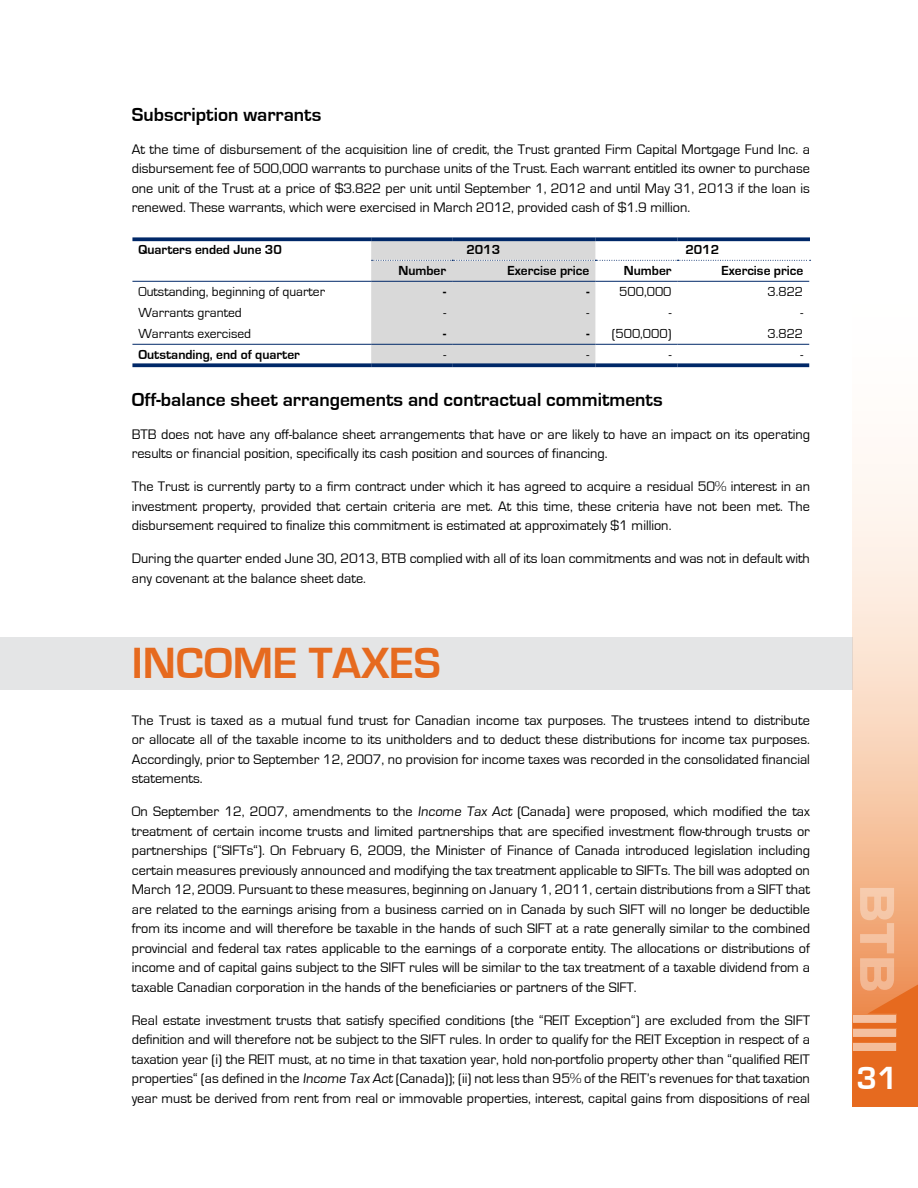
<style>
.page{position:relative;width:918px;height:1188px;background:#fff}
.page>*{position:absolute;margin:0;border:0;box-sizing:border-box;transform-origin:0 0}
.t1{font:700 45px "Eurostile";color:#e66a1f}
.t2{font:700 33px "Eurostile";color:#fff}
.t3{font:700 19.5px "Eurostile";color:#000}
.t4{font:14.25px/19.5px "Eurostile";color:#000;text-align:justify}
.t5{font:13.5px "Eurostile";color:#000}
.t6{font:700 13.5px "Eurostile";color:#000}
.s1{font-weight:700}
</style>
<div class="page">
<svg style="left:852px;top:454px;width:66px;height:653px"></svg>
<svg style="left:853px;top:888px;width:65px;height:218px"></svg>
<div style="left:0;top:638px;width:852px;height:52px;background:#e4e5e6"></div>
<svg style="left:132px;top:237px;width:239px;height:4px"></svg>
<svg style="left:371px;top:237px;width:81px;height:2px"></svg>
<svg style="left:452px;top:237px;width:143px;height:2px"></svg>
<svg style="left:595px;top:237px;width:83px;height:2px"></svg>
<svg style="left:678px;top:237px;width:132px;height:2px"></svg>
<svg style="left:132px;top:363px;width:239px;height:4px"></svg>
<hr style="left:371px;top:363px;width:81px;height:4px;background:#002868">
<hr style="left:452px;top:363px;width:143px;height:4px;background:#002868">
<hr style="left:595px;top:363px;width:83px;height:4px;background:#002868">
<hr style="left:678px;top:363px;width:131px;height:4px;background:#002868">
<hr style="left:132px;top:281px;width:239px;height:1px;background:#002868">
<hr style="left:132px;top:344px;width:239px;height:1px;background:#002868">
<svg style="left:371px;top:239px;width:440px;height:126px"></svg>
<h3 class="t3" style="left:132px;top:104px;width:191px">Subscription warrants</h3>
<p class="t4" style="left:132px;top:140px;width:680px">At the time of disbursement of the acquisition line of credit, the Trust granted Firm Capital Mortgage Fund Inc. a disbursement fee of 500,000 warrants to purchase units of the Trust. Each warrant entitled its owner to purchase one unit of the Trust at a price of $3.822 per unit until September 1, 2012 and until May 31, 2013 if the loan is renewed. These warrants, which were exercised in March 2012, provided cash of $1.9 million.</p>
<p class="t6" style="left:138px;top:242px;width:145px">Quarters ended June 30</p>
<p class="t6" style="left:466px;top:242px;width:35px">2013</p>
<p class="t6" style="left:685px;top:242px;width:35px">2012</p>
<p class="t6" style="left:398px;top:263px;width:49px">Number</p>
<p class="t6" style="left:508px;top:263px;width:83px">Exercise price</p>
<p class="t6" style="left:624px;top:263px;width:49px">Number</p>
<p class="t6" style="left:722px;top:263px;width:83px">Exercise price</p>
<p class="t5" style="left:138px;top:285px;width:188px">Outstanding, beginning of quarter</p>
<p class="t6" style="left:443px;top:284px;width:5px">-</p>
<p class="t5" style="left:586px;top:285px;width:87px"><span class="s1">-</span> 500,000</p>
<p class="t5" style="left:767px;top:285px;width:37px">3.822</p>
<p class="t5" style="left:138px;top:306px;width:105px">Warrants granted</p>
<p class="t5" style="left:443px;top:306px;width:4px">-</p>
<p class="t5" style="left:587px;top:306px;width:4px">-</p>
<p class="t5" style="left:669px;top:306px;width:4px">-</p>
<p class="t5" style="left:800px;top:306px;width:4px">-</p>
<p class="t5" style="left:138px;top:327px;width:114px">Warrants exercised</p>
<p class="t6" style="left:443px;top:326px;width:5px">-</p>
<p class="t5" style="left:586px;top:327px;width:87px"><span class="s1">-</span> (500,000)</p>
<p class="t5" style="left:767px;top:327px;width:37px">3.822</p>
<p class="t6" style="left:138px;top:347px;width:163px">Outstanding, end of quarter</p>
<p class="t5" style="left:443px;top:348px;width:4px">-</p>
<p class="t5" style="left:587px;top:348px;width:4px">-</p>
<p class="t5" style="left:669px;top:348px;width:4px">-</p>
<p class="t5" style="left:800px;top:348px;width:4px">-</p>
<h3 class="t3" style="left:132px;top:389px;width:533px">Off-balance sheet arrangements and contractual commitments</h3>
<p class="t4" style="left:132px;top:425px;width:680px">BTB does not have any off-balance sheet arrangements that have or are likely to have an impact on its operating results or financial position, specifically its cash position and sources of financing.</p>
<p class="t4" style="left:132px;top:477px;width:680px">The Trust is currently party to a firm contract under which it has agreed to acquire a residual 50% interest in an investment property, provided that certain criteria are met. At this time, these criteria have not been met. The disbursement required to finalize this commitment is estimated at approximately $1 million.</p>
<p class="t4" style="left:132px;top:549px;width:680px">During the quarter ended June 30, 2013, BTB complied with all of its loan commitments and was not in default with any covenant at the balance sheet date.</p>
<h1 class="t1" style="left:132px;top:639px;width:310px">INCOME TAXES</h1>
<p class="t4" style="left:132px;top:711px;width:680px">The Trust is taxed as a mutual fund trust for Canadian income tax purposes. The trustees intend to distribute or allocate all of the taxable income to its unitholders and to deduct these distributions for income tax purposes.<br>Accordingly, prior to September 12, 2007, no provision for income taxes was recorded in the consolidated financial statements.</p>
<p class="t4" style="left:132px;top:802px;width:680px">On September 12, 2007, amendments to the Income Tax Act (Canada) were proposed, which modified the tax treatment of certain income trusts and limited partnerships that are specified investment flow-through trusts or partnerships (“SIFTs“). On February 6, 2009, the Minister of Finance of Canada introduced legislation including certain measures previously announced and modifying the tax treatment applicable to SIFTs. The bill was adopted on March 12, 2009. Pursuant to these measures, beginning on January 1, 2011, certain distributions from a SIFT that are related to the earnings arising from a business carried on in Canada by such SIFT will no longer be deductible from its income and will therefore be taxable in the hands of such SIFT at a rate generally similar to the combined provincial and federal tax rates applicable to the earnings of a corporate entity. The allocations or distributions of income and of capital gains subject to the SIFT rules will be similar to the tax treatment of a taxable dividend from a taxable Canadian corporation in the hands of the beneficiaries or partners of the SIFT.</p>
<p class="t4" style="left:132px;top:1011px;width:680px">Real estate investment trusts that satisfy specified conditions (the “REIT Exception“) are excluded from the SIFT definition and will therefore not be subject to the SIFT rules. In order to qualify for the REIT Exception in respect of a taxation year (i) the REIT must, at no time in that taxation year, hold non-portfolio property other than “qualified REIT properties“ (as defined in the Income Tax Act(Canada)); (ii) not less than 95% of the REIT’s revenues for that taxation year must be derived from rent from real or immovable properties, interest, capital gains from dispositions of real</p>
<h2 class="t2" style="left:856px;top:1060px;width:43px">31</h2>
</div>
